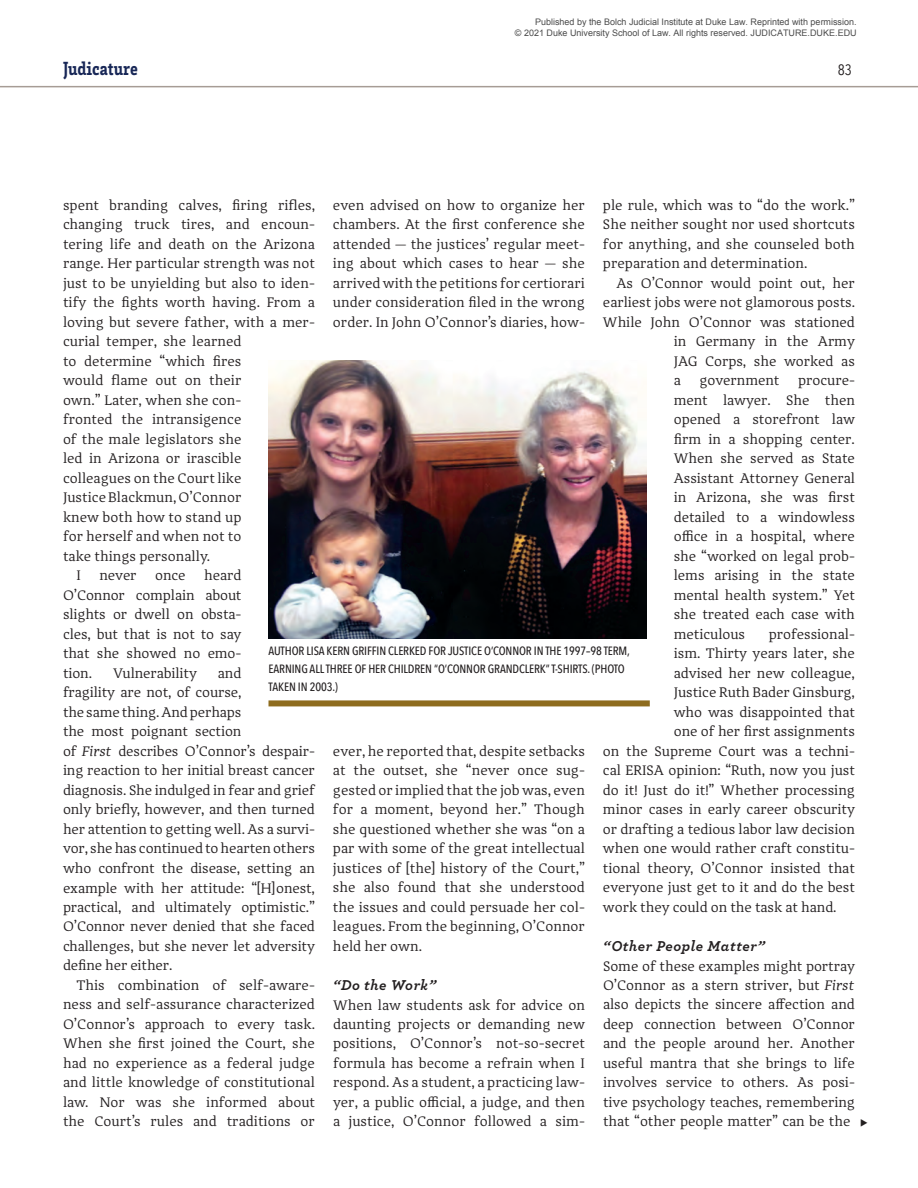
<style>
.page{position:relative;width:918px;height:1188px;background:#fff}
.page>*{position:absolute;margin:0;border:0;box-sizing:border-box;transform-origin:0 0}
.t1{font:900 condensed 19.5px "Brix Slab";color:#182757}
.Subhead_3{font:italic 700 15px "Archer";letter-spacing:.04em;color:#231f20}
.t2{font:15px "Avenir Next Condensed";color:#231f20}
.Feature_Text_P2{font:14.25px/19.5px "Adagio Serif";letter-spacing:-.005em;color:#231f20;text-align:justify}
.Feature_Text_P1{font:14.25px/19.5px "Adagio Serif";color:#231f20;text-align:justify}
.t3{font:500 12px/18px "Avenir Next Condensed";letter-spacing:-.01em;color:#231f20}
.t4{font:9px/10.8px "Arial";color:rgb(0 0 0/.71);text-align:right}
.s1{font-style:italic}
</style>
<div class="page">
<img style="left:268px;top:360px;width:379px;height:279px">
<div style="left:268px;top:700px;width:382px;height:6px;background:#8e6c1e"></div>
<hr style="left:0;top:86px;width:918px;height:1px;background:#a69c95">
<p class="t4" style="left:515px;top:17px;width:343px">Published by the Bolch Judicial Institute at Duke Law. Reprinted with permission.<br>© 2021 Duke University School of Law. All rights reserved. JUDICATURE.DUKE.EDU</p>
<h1 class="t1" style="left:63px;top:56px;width:76px">Judicature</h1>
<p class="t2" style="left:838px;top:57px;width:16px">83</p>
<p class="Feature_Text_P1" style="left:603px;top:196px;width:254px">ple rule, which was to “do the work.” She neither sought nor used shortcuts for anything, and she counseled both preparation and determination.</p>
<p class="Feature_Text_P2" style="left:616px;top:274px;width:240px">As O’Connor would point out, her</p>
<p class="Feature_Text_P2" style="left:603px;top:293px;width:254px">earliest jobs were not glamorous posts.</p>
<p class="Feature_Text_P2" style="left:603px;top:313px;width:253px">While John O’Connor was stationed</p>
<p class="Feature_Text_P2" style="left:674px;top:332px;width:183px">in Germany in the Army</p>
<p class="Feature_Text_P2" style="left:674px;top:352px;width:183px">JAG Corps, she worked as</p>
<p class="Feature_Text_P2" style="left:674px;top:371px;width:9px">a</p>
<p class="Feature_Text_P2" style="left:700px;top:371px;width:81px">government</p>
<p class="Feature_Text_P2" style="left:333px;top:196px;width:254px">even advised on how to organize her chambers. At the first conference she attended — the justices’ regular meet&shy;ing about which cases to hear — she arrived with the petitions for certiorari under consideration filed in the wrong order. In John O’Connor’s diaries, how-</p>
<p class="Feature_Text_P1" style="left:63px;top:196px;width:254px;text-align:left">spent branding calves, firing rifles, changing truck tires, and encoun&shy;tering life and death on the Arizona range. Her particular strength was not just to be unyielding but also to iden&shy;tify the fights worth having. From a loving but severe father, with a mer&shy;curial temper, she learned<br>to determine “which fires<br>would flame out on their<br>own.” Later, when she con-<br>fronted the intransigence<br>of the male legislators she<br>led in Arizona or irascible<br>colleagues on the Court like<br>Justice Blackmun, O’Connor<br>knew both how to stand up<br>for herself and when not to<br>take things personally.</p>
<p class="Feature_Text_P2" style="left:76px;top:566px;width:6px">I</p>
<p class="Feature_Text_P2" style="left:100px;top:566px;width:39px">never</p>
<p class="Feature_Text_P2" style="left:155px;top:566px;width:32px">once</p>
<p class="Feature_Text_P2" style="left:674px;top:371px;width:183px;text-indent:124px">procure&shy;ment lawyer. She then opened a storefront law firm in a shopping center.<br>When she served as State Assistant Attorney General in Arizona, she was first detailed to a windowless office in a hospital, where she “worked on legal prob&shy;lems arising in the state mental health system.” Yet she treated each case with meticulous</p>
<p class="Feature_Text_P2" style="left:63px;top:566px;width:180px;text-indent:141px">heard O’Connor complain about slights or dwell on obsta&shy;cles, but that is not to say that she showed no emo&shy;tion.</p>
<p class="Feature_Text_P2" style="left:769px;top:624px;width:88px">professional-</p>
<p class="Feature_Text_P2" style="left:674px;top:644px;width:183px">ism. Thirty years later, she</p>
<p class="Feature_Text_P2" style="left:674px;top:663px;width:183px">advised her new colleague,</p>
<p class="Feature_Text_P2" style="left:674px;top:683px;width:183px">Justice Ruth Bader Ginsburg,</p>
<p class="Feature_Text_P2" style="left:674px;top:702px;width:183px">who was disappointed that</p>
<p class="Feature_Text_P2" style="left:674px;top:722px;width:183px">one of her first assignments</p>
<p class="Feature_Text_P2" style="left:603px;top:741px;width:253px">on the Supreme Court was a techni-</p>
<p class="Feature_Text_P2" style="left:603px;top:761px;width:253px">cal ERISA opinion: “Ruth, now you just</p>
<p class="Feature_Text_P2" style="left:603px;top:780px;width:253px">do it! Just do it!” Whether processing</p>
<p class="Feature_Text_P2" style="left:603px;top:800px;width:253px">minor cases in early career obscurity</p>
<p class="Feature_Text_P2" style="left:603px;top:819px;width:253px">or drafting a tedious labor law decision</p>
<p class="Feature_Text_P2" style="left:603px;top:839px;width:254px">when one would rather craft constitu-</p>
<p class="Feature_Text_P2" style="left:603px;top:858px;width:253px">tional theory, O’Connor insisted that</p>
<p class="Feature_Text_P2" style="left:603px;top:878px;width:254px">everyone just get to it and do the best</p>
<p class="Feature_Text_P2" style="left:603px;top:897px;width:235px">work they could on the task at hand.</p>
<p class="Subhead_3" style="left:603px;top:934px;width:164px">“Other People Matter”</p>
<p class="Feature_Text_P1" style="left:603px;top:956px;width:254px">Some of these examples might portray O’Connor as a stern striver, but <span class="s1">First </span>also depicts the sincere affection and deep connection between O’Connor and the people around her. Another useful mantra that she brings to life involves service to others. As posi&shy;tive psychology teaches, remembering that “other people matter” can be the</p>
<p class="t3" style="left:268px;top:642px;width:363px">AUTHOR LISA KERN GRIFFIN CLERKED FOR JUSTICE O’CONNOR IN THE 1997–98 TERM,<br>EARNING ALL THREE OF HER CHILDREN “O’CONNOR GRANDCLERK” T-SHIRTS. (PHOTO<br>TAKEN IN 2003.)</p>
<p class="Feature_Text_P2" style="left:63px;top:663px;width:254px;text-align:left;text-indent:155px">and<br>fragility are not, of course,<br>the same thing. And perhaps<br>the most poignant section<br>of <span class="s1">First</span> describes O’Connor’s despair&shy;ing reaction to her initial breast cancer diagnosis. She indulged in fear and grief only briefly, however, and then turned her attention to getting well. As a survi&shy;vor, she has continued to hearten others who confront the disease, setting an example with her attitude: “[H]onest, practical, and ultimately optimistic.” O’Connor never denied that she faced challenges, but she never let adversity define her either.</p>
<p class="Feature_Text_P2" style="left:63px;top:976px;width:254px;text-indent:13px">This combination of self-aware&shy;ness and self-assurance characterized O’Connor’s approach to every task.<br>When she first joined the Court, she had no experience as a federal judge and little knowledge of constitutional law. Nor was she informed about the Court’s rules and traditions or</p>
<p class="Feature_Text_P2" style="left:113px;top:663px;width:85px">Vulnerability</p>
<p class="Feature_Text_P2" style="left:333px;top:742px;width:254px">ever, he reported that, despite setbacks at the outset, she “never once sug&shy;gested or implied that the job was, even for a moment, beyond her.” Though she questioned whether she was “on a par with some of the great intellectual justices of [the] history of the Court,” she also found that she understood the issues and could persuade her col&shy;leagues. From the beginning, O’Connor held her own.</p>
<p class="Subhead_3" style="left:333px;top:973px;width:105px">“Do the Work”</p>
<p class="Feature_Text_P1" style="left:333px;top:995px;width:254px">When law students ask for advice on daunting projects or demanding new positions, O’Connor’s not-so-secret formula has become a refrain when I respond. As a student, a practicing law&shy;yer, a public official, a judge, and then a justice, O’Connor followed a sim-</p>
</div>
